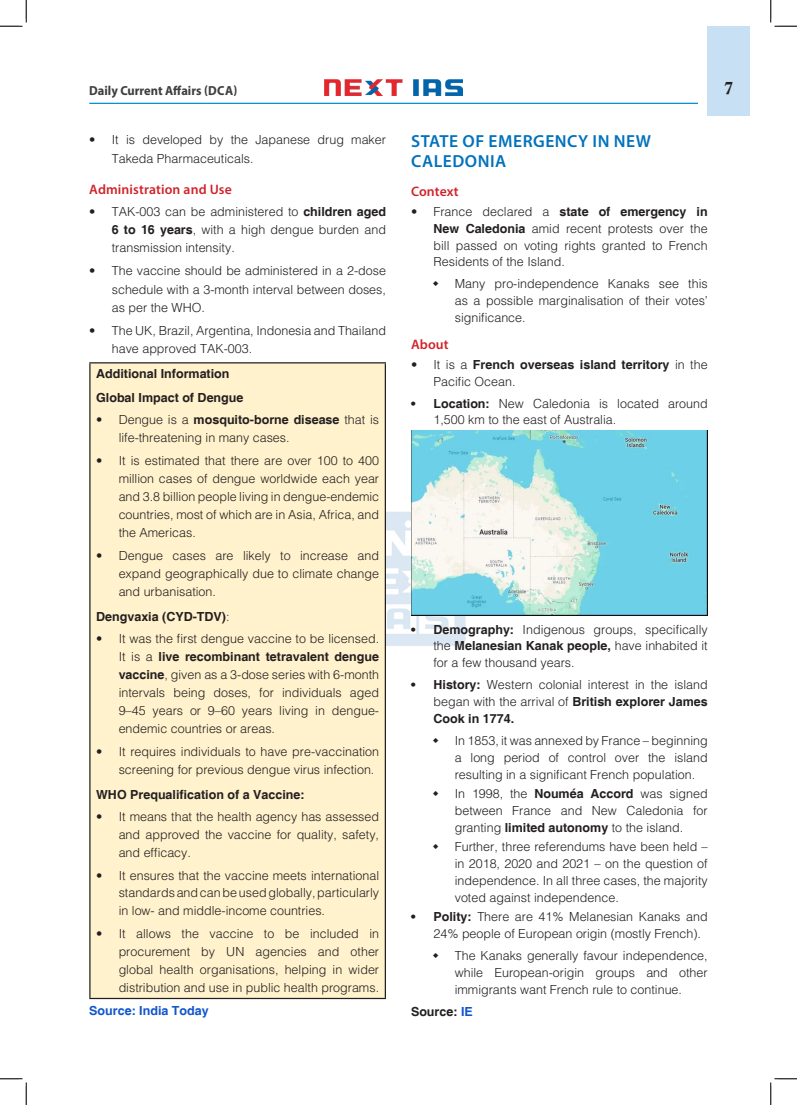
<style>
.page{position:relative;width:797px;height:1105px;background:#fff}
.page>*{position:absolute;margin:0;border:0;box-sizing:border-box;transform-origin:0 0}
.H-1{font:600 17.5px/20px "Myriad Pro";letter-spacing:.03em;color:#0072bc}
.t1{font:17.5px "Calis MT Bol";color:#231f20}
.H-2{font:600 13.75px "Myriad Pro";letter-spacing:.01em;color:#d1232a}
.t2{font:700 13.12px "Myriad Pro";color:#3e3e3f;scale:.95 1}
.t3{font:300 12.5px/18px "Helvetica";color:#231f20;text-align:justify}
.body{font:700 12.5px/16.8px "Helvetica";color:#231f20}
.body-2{font:700 12.5px "Helvetica";color:#15c}
.s1{font-weight:700}
.s2{font-weight:300}
.s3{color:#15c}
</style>
<div class="page">
<div style="left:707px;top:26px;width:43px;height:89px;background:#c7e0f3"></div>
<img style="left:325px;top:80px;width:137px;height:15px">
<hr style="left:89px;top:103px;width:609px;height:1px;background:#008fd5">
<img style="left:386px;top:511px;width:83px;height:135px">
<div style="left:90px;top:363px;width:295px;height:635px;background:#fff2cc"></div>
<hr style="left:89px;top:362px;width:297px;height:1px;background:#231f20">
<hr style="left:89px;top:998px;width:297px;height:1px;background:#231f20">
<hr style="left:89px;top:363px;width:2px;height:635px;background:#231f20">
<hr style="left:385px;top:363px;width:1px;height:635px;background:#231f20">
<img style="left:411px;top:430px;width:296px;height:185px">
<svg style="left:0;top:0;width:27px;height:27px"></svg>
<svg style="left:0;top:1078px;width:27px;height:27px"></svg>
<svg style="left:770px;top:0;width:27px;height:27px"></svg>
<svg style="left:770px;top:1078px;width:27px;height:27px"></svg>
<p class="t2" style="left:89px;top:82px;width:157px">Daily Current Affairs (DCA)</p>
<h1 class="t1" style="left:724px;top:78px;width:10px">7</h1>
<p class="t3" style="left:112px;top:130px;width:276px;text-indent:-22px">• It is developed by the Japanese drug maker<br>Takeda Pharmaceuticals.</p>
<p class="H-2" style="left:89px;top:180px;width:144px">Administration and Use</p>
<p class="t3" style="left:112px;top:202px;width:276px;text-indent:-22px">• TAK-003 can be administered to <span class="s1">children aged 6 to 16 years</span>, with a high dengue burden and transmission intensity.</p>
<p class="t3" style="left:112px;top:261px;width:276px;text-indent:-22px">• The vaccine should be administered in a 2-dose schedule with a 3-month interval between doses, as per the WHO.</p>
<p class="t3" style="left:112px;top:321px;width:276px;text-indent:-22px">• The UK, Brazil, Argentina, Indonesia and Thailand have approved TAK-003.</p>
<p class="body" style="left:96px;top:366px;width:135px">Additional Information</p>
<p class="body" style="left:96px;top:390px;width:149px">Global Impact of Dengue</p>
<p class="t3" style="left:119px;top:410px;width:262px;text-indent:-22px">• Dengue is a <span class="s1">mosquito-borne disease</span> that is life-threatening in many cases.</p>
<p class="t3" style="left:119px;top:451px;width:262px;text-indent:-22px">• It is estimated that there are over 100 to 400 million cases of dengue worldwide each year and 3.8 billion people living in dengue-endemic countries, most of which are in Asia, Africa, and the Americas.</p>
<p class="t3" style="left:119px;top:546px;width:262px;text-indent:-22px">• Dengue cases are likely to increase and expand geographically due to climate change and urbanisation.</p>
<p class="body" style="left:96px;top:609px;width:135px">Dengvaxia (CYD-TDV)<span class="s2">:</span></p>
<p class="t3" style="left:119px;top:629px;width:262px;text-indent:-22px">• It was the first dengue vaccine to be licensed.<br>It is a <span class="s1">live recombinant tetravalent dengue vaccine</span>, given as a 3-dose series with 6-month intervals being doses, for individuals aged 9–45 years or 9–60 years living in dengue&shy;endemic countries or areas.</p>
<p class="t3" style="left:119px;top:742px;width:262px;text-indent:-22px">• It requires individuals to have pre-vaccination screening for previous dengue virus infection.</p>
<p class="body" style="left:96px;top:787px;width:210px">WHO Prequalification of a Vaccine:</p>
<p class="t3" style="left:119px;top:807px;width:262px;text-indent:-22px">• It means that the health agency has assessed and approved the vaccine for quality, safety, and efficacy.</p>
<p class="t3" style="left:119px;top:866px;width:262px;text-indent:-22px">• It ensures that the vaccine meets international standards and can be used globally, particularly in low- and middle-income countries.</p>
<p class="t3" style="left:119px;top:924px;width:262px;text-indent:-22px">• It allows the vaccine to be included in procurement by UN agencies and other global health organisations, helping in wider distribution and use in public health programs.</p>
<p class="body-2" style="left:89px;top:1003px;width:121px">Source: India Today</p>
<p class="H-1" style="left:411px;top:131px;width:241px">STATE OF EMERGENCY IN NEW<br>CALEDONIA</p>
<p class="H-2" style="left:411px;top:182px;width:49px">Context</p>
<p class="t3" style="left:433px;top:203px;width:276px;line-height:16.8px;text-indent:-22px">• France declared a <span class="s1">state of emergency in New Caledonia</span> amid recent protests over the bill passed on voting rights granted to French Residents of the Island.</p>
<p class="t3" style="left:455px;top:275px;width:254px;line-height:16.8px">Many pro-independence Kanaks see this as a possible marginalisation of their votes’ significance.</p>
<p class="H-2" style="left:411px;top:335px;width:39px">About</p>
<p class="body" style="left:433px;top:357px;width:276px;text-indent:-22px"><span class="s2">• It is a</span> French overseas island territory <span class="s2">in the<br>Pacific Ocean.</span></p>
<p class="t3" style="left:433px;top:394px;width:276px;line-height:16.9px;text-indent:-22px"><span class="s1">• Location:</span> New Caledonia is located around<br>1,500 km to the east of Australia.</p>
<p class="t3" style="left:433px;top:620px;width:276px;line-height:16.9px;text-indent:-22px"><span class="s1">• Demography:</span> Indigenous groups, specifically the <span class="s1">Melanesian Kanak people,</span> have inhabited it for a few thousand years.</p>
<p class="t3" style="left:433px;top:676px;width:276px;line-height:16.9px;text-indent:-22px"><span class="s1">• History:</span> Western colonial interest in the island began with the arrival of <span class="s1">British explorer James Cook in 1774.</span></p>
<p class="t3" style="left:455px;top:732px;width:254px;line-height:16.9px">In 1853, it was annexed by France – beginning a long period of control over the island resulting in a significant French population.</p>
<p class="t3" style="left:455px;top:785px;width:254px;line-height:16.9px">In 1998, the <span class="s1">Nouméa Accord</span> was signed between France and New Caledonia for granting <span class="s1">limited autonomy</span> to the island.</p>
<p class="t3" style="left:455px;top:838px;width:254px;line-height:16.9px">Further, three referendums have been held – in 2018, 2020 and 2021 – on the question of independence. In all three cases, the majority voted against independence.</p>
<p class="t3" style="left:433px;top:908px;width:276px;line-height:16.9px;text-indent:-22px"><span class="s1">• Polity:</span> There are 41% Melanesian Kanaks and<br>24% people of European origin (mostly French).</p>
<p class="t3" style="left:455px;top:947px;width:254px;line-height:16.9px">The Kanaks generally favour independence, while European-origin groups and other immigrants want French rule to continue.</p>
<p class="body" style="left:411px;top:1003px;width:63px">Source: <span class="s3">IE</span></p>
</div>
